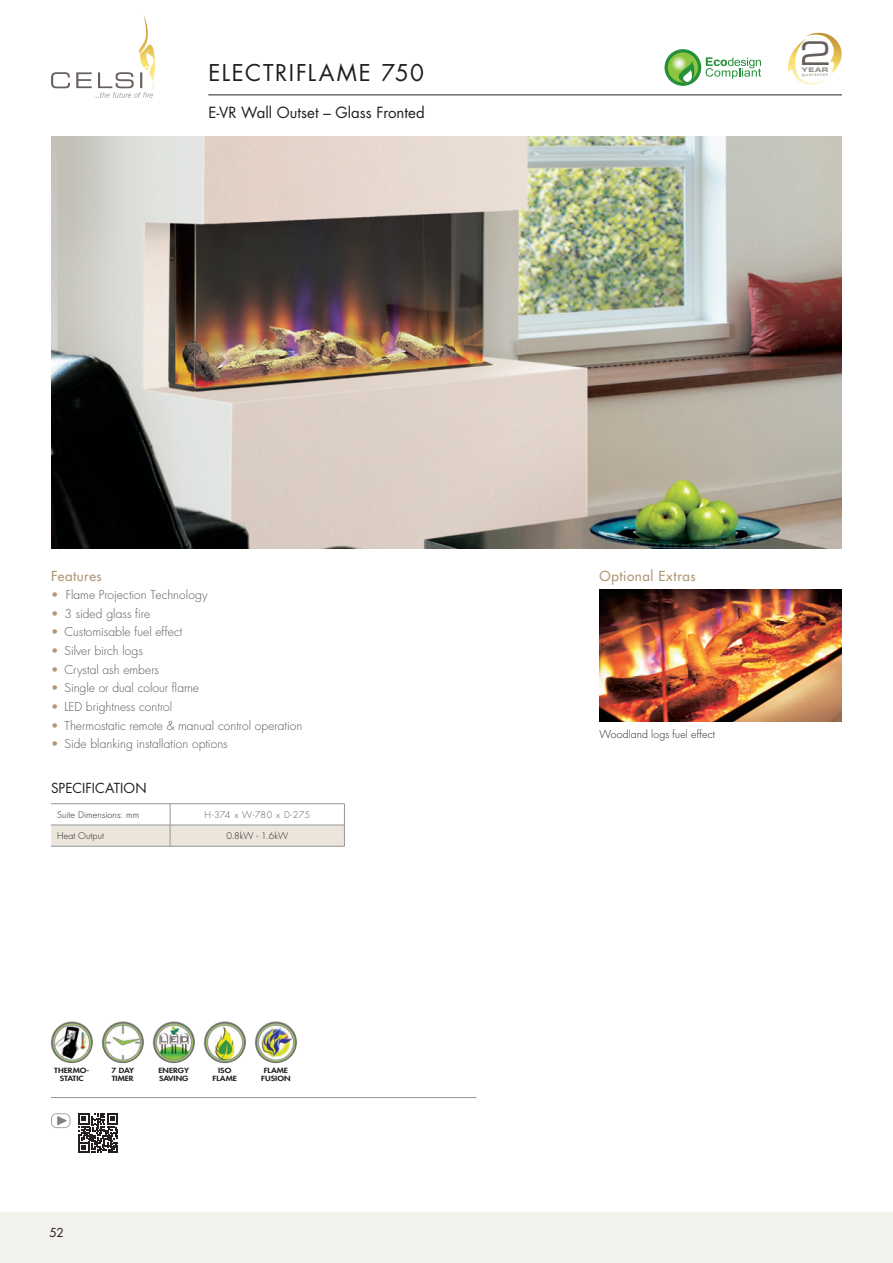
<style>
.page{position:relative;width:893px;height:1263px;background:#fff}
.page>*{position:absolute;margin:0;border:0;box-sizing:border-box;transform-origin:0 0}
.t1{font:32.4px "Eurostile Extended Two";color:#665f5b}
.t2{font:22.5px "Futura";letter-spacing:.075em;color:#231f20}
.t3{font:15px "Futura";color:#231f20}
.t4{font:13.5px "Futura";letter-spacing:.04em;color:#b09876}
.t5{font:13.5px "Futura";letter-spacing:.005em;color:#231f20}
.t6{font:300 12px "Futura";letter-spacing:.005em;color:#57585a}
.t7{font:12px "Futura";color:#231f20}
.t8{font:300 10.5px "Futura";letter-spacing:.01em;color:#231f20}
.t9{font:300 9px "Futura";letter-spacing:.01em;color:#231f20}
.t10{font:300 9px "Futura";letter-spacing:.03em;color:#57585a}
.t11{font:800 6.9px/7.5px "Futura";color:#231f20;text-align:center;scale:1.22 1}
.t12{font:6.3px "Eurostile Bold Extended Two";color:#96928e}
.t13{font:4.5px "Humanist 777 BT Roman B";letter-spacing:.14em;color:#96928e}
.s1{color:#b09876}
</style>
<div class="page">
<img style="left:51px;top:136px;width:791px;height:413px">
<img style="left:600px;top:589px;width:242px;height:132px">
<img style="left:50px;top:1020px;width:43px;height:43px;border-radius:21px">
<img style="left:101px;top:1020px;width:43px;height:43px;border-radius:21px">
<img style="left:153px;top:1020px;width:42px;height:43px;border-radius:21px">
<img style="left:204px;top:1020px;width:42px;height:43px;border-radius:21px">
<img style="left:255px;top:1020px;width:42px;height:43px;border-radius:21px">
<div style="left:0;top:1212px;width:893px;height:51px;background:#f3f1ec"></div>
<hr style="left:208px;top:95px;width:634px;height:1px;background:#231f20">
<svg style="left:664px;top:49px;width:97px;height:37px"></svg>
<svg style="left:788px;top:32px;width:54px;height:53px"></svg>
<img style="left:139px;top:15px;width:7px;height:53px">
<svg style="left:51px;top:72px;width:103px;height:26px"></svg>
<hr style="left:51px;top:1097px;width:425px;height:1px;background:#939598">
<svg style="left:78px;top:1113px;width:40px;height:40px"></svg>
<div style="left:51px;top:1113px;width:19px;height:15px;border:1px solid #a8a9ad;border-radius:5px"></div>
<svg style="left:57px;top:1116px;width:11px;height:10px"></svg>
<hr style="left:51px;top:846px;width:119px;height:1px;background:#939598">
<svg style="left:51px;top:804px;width:294px;height:42px"></svg>
<hr style="left:170px;top:846px;width:175px;height:1px;background:#939598">
<hr style="left:51px;top:803px;width:119px;height:1px;background:#939598">
<hr style="left:170px;top:803px;width:175px;height:1px;background:#939598">
<hr style="left:51px;top:825px;width:119px;height:1px;background:#939598">
<hr style="left:170px;top:825px;width:175px;height:1px;background:#939598">
<h1 class="t1" style="left:800px;top:31px;width:33px">2</h1>
<p class="t12" style="left:802px;top:65px;width:28px">YEAR</p>
<h2 class="t2" style="left:208px;top:58px;width:217px">ELECTRIFLAME 750</h2>
<p class="t13" style="left:802px;top:72px;width:27px">guarantee</p>
<p class="t3" style="left:208px;top:102px;width:218px">E-VR Wall Outset – Glass Fronted</p>
<p class="t4" style="left:51px;top:567px;width:52px">Features</p>
<p class="t6" style="left:51px;top:587px;width:158px"><span class="s1">•</span> Flame Projection Technology</p>
<p class="t6" style="left:51px;top:606px;width:101px"><span class="s1">•</span> 3 sided glass fire</p>
<p class="t6" style="left:51px;top:624px;width:133px"><span class="s1">•</span> Customisable fuel effect</p>
<p class="t6" style="left:51px;top:643px;width:93px"><span class="s1">•</span> Silver birch logs</p>
<p class="t6" style="left:51px;top:662px;width:110px"><span class="s1">•</span> Crystal ash embers</p>
<p class="t6" style="left:51px;top:680px;width:149px"><span class="s1">•</span> Single or dual colour flame</p>
<p class="t6" style="left:51px;top:699px;width:123px"><span class="s1">•</span> LED brightness control</p>
<p class="t6" style="left:51px;top:717px;width:253px"><span class="s1">•</span> Thermostatic remote &amp; manual control operation</p>
<p class="t6" style="left:51px;top:736px;width:178px"><span class="s1">•</span> Side blanking installation options</p>
<p class="t5" style="left:51px;top:779px;width:97px">SPECIFICATION</p>
<p class="t9" style="left:57px;top:809px;width:84px">Suite Dimensions: mm</p>
<p class="t10" style="left:205px;top:809px;width:107px">H-374 x W-780 x D-275</p>
<p class="t9" style="left:57px;top:830px;width:48px">Heat Output</p>
<p class="t9" style="left:226px;top:830px;width:63px">0.8kW - 1.6kW</p>
<p class="t11" style="left:54px;top:1067px;width:30px">THERMO-<br>STATIC</p>
<p class="t11" style="left:111px;top:1067px;width:20px;text-align:left">7 DAY<br>TIMER</p>
<p class="t11" style="left:158px;top:1067px;width:27px;text-align:left">ENERGY<br>SAVING</p>
<p class="t11" style="left:213px;top:1067px;width:21px">ISO<br>FLAME</p>
<p class="t11" style="left:261px;top:1067px;width:25px">FLAME<br>FUSION</p>
<p class="t7" style="left:49px;top:1224px;width:16px">52</p>
<p class="t4" style="left:600px;top:567px;width:98px">Optional Extras</p>
<p class="t8" style="left:600px;top:727px;width:117px">Woodland logs fuel effect</p>
</div>
